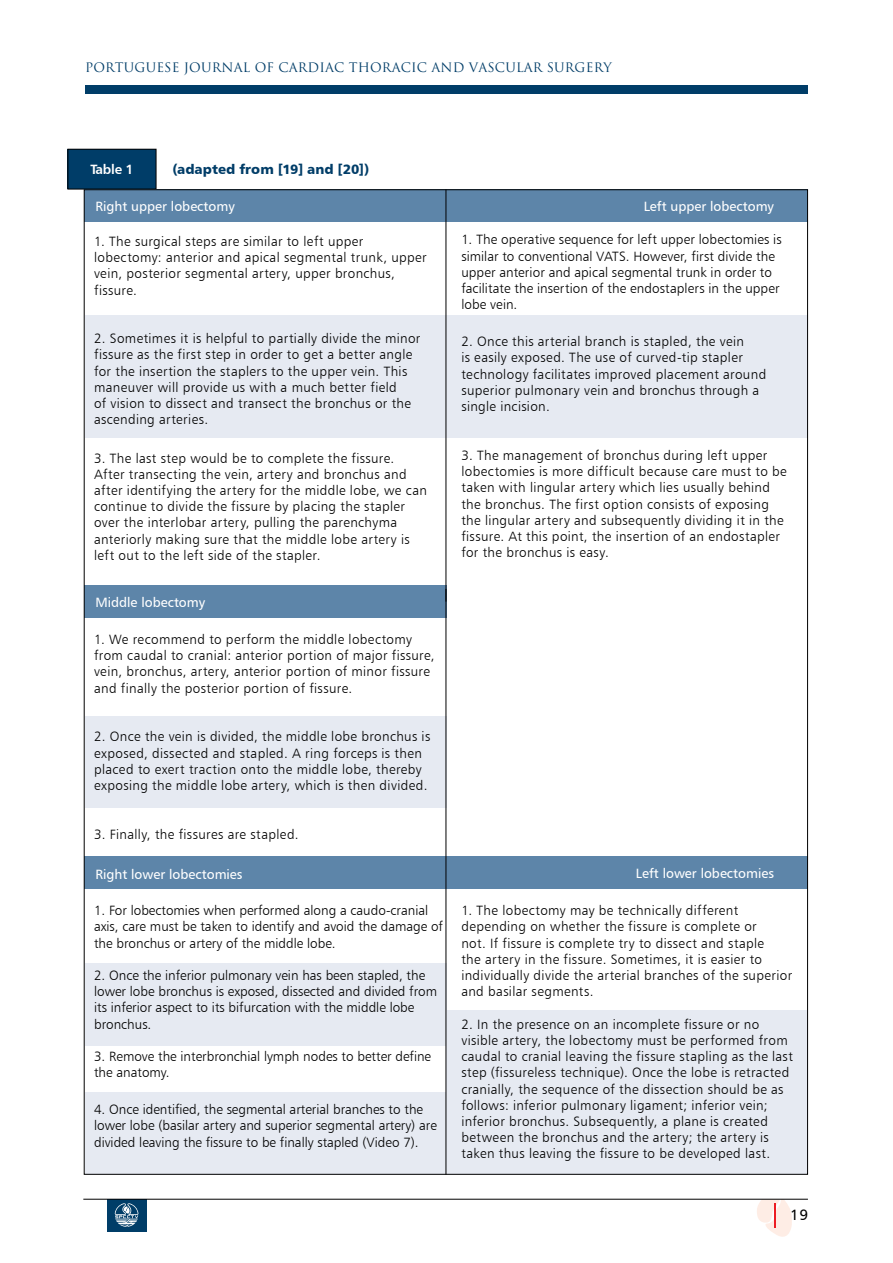
<style>
.page{position:relative;width:893px;height:1263px;background:#fff}
.page>*{position:absolute;margin:0;border:0;box-sizing:border-box;transform-origin:0 0}
.t1{font:15px "Humanist 777 BT Roman B";color:#000}
.t2{font:13.5px/16.2px "Humanist 777 BT Light B";letter-spacing:.025em;color:#000}
.t3{font:13.5px/16.2px "Humanist 777 BT Light B";color:#000}
.t4{font:13.5px/16.2px "Humanist 777 BT Light B";letter-spacing:.005em;color:#000}
.t5{font:13.5px "Humanist 777 BT Roman B";color:#fff}
.t6{font:13.5px "Humanist 777 BT Black B";color:#003d68}
.t7{font:13.5px "Humanist 777 BT Bold B";letter-spacing:-.02em;color:#fff}
.t8{font:12.75px "Trajan Pro 3";letter-spacing:.01em;color:#003d68}
</style>
<div class="page">
<div style="left:107px;top:1199px;width:40px;height:33px;background:#003d68"></div>
<svg style="left:115px;top:1203px;width:23px;height:24px"></svg>
<div style="left:85px;top:85px;width:723px;height:8px;background:#003d68"></div>
<svg style="left:757px;top:1200px;width:35px;height:37px"></svg>
<hr style="left:83px;top:1199px;width:725px;height:1px;background:#000">
<div style="left:68px;top:149px;width:88px;height:40px;background:#003d68"></div>
<div style="left:68px;top:149px;width:88px;height:40px;border:1px solid #000"></div>
<div style="left:85px;top:315px;width:361px;height:123px;background:#e6eaf2"></div>
<div style="left:85px;top:716px;width:361px;height:92px;background:#e6eaf2"></div>
<div style="left:85px;top:964px;width:361px;height:82px;background:#e6eaf2"></div>
<div style="left:446px;top:1010px;width:362px;height:165px;background:#e6eaf2"></div>
<div style="left:85px;top:1092px;width:361px;height:83px;background:#e6eaf2"></div>
<div style="left:446px;top:315px;width:362px;height:123px;background:#e6eaf2"></div>
<div style="left:84px;top:189px;width:724px;height:33px;background:#5d85a9"></div>
<div style="left:84px;top:856px;width:724px;height:33px;background:#5d85a9"></div>
<div style="left:84px;top:585px;width:362px;height:33px;background:#5d85a9"></div>
<hr style="left:446px;top:189px;width:1px;height:413px;background:#000">
<hr style="left:446px;top:589px;width:1px;height:586px;background:#000">
<p class="t8" style="left:85px;top:59px;width:528px">PORTUGUESE JOURNAL OF CARDIAC THORACIC AND VASCULAR SURGERY</p>
<p class="t7" style="left:90px;top:161px;width:45px">Table 1</p>
<p class="t6" style="left:173px;top:161px;width:198px">(adapted from [19] and [20])</p>
<p class="t5" style="left:95px;top:198px;width:141px">Right upper lobectomy</p>
<p class="t2" style="left:94px;top:233px;width:334px">1. The surgical steps are similar to left upper lobectomy: anterior and apical segmental trunk, upper vein, posterior segmental artery, upper bronchus, fissure.</p>
<p class="t2" style="left:94px;top:330px;width:328px">2. Sometimes it is helpful to partially divide the minor fissure as the first step in order to get a better angle for the insertion the staplers to the upper vein. This maneuver will provide us with a much better field<br>of vision to dissect and transect the bronchus or the ascending arteries.</p>
<p class="t2" style="left:94px;top:450px;width:334px">3. The last step would be to complete the fissure.<br>After transecting the vein, artery and bronchus and after identifying the artery for the middle lobe, we can continue to divide the fissure by placing the stapler over the interlobar artery, pulling the parenchyma anteriorly making sure that the middle lobe artery is left out to the left side of the stapler.</p>
<p class="t5" style="left:95px;top:594px;width:111px">Middle lobectomy</p>
<p class="t2" style="left:94px;top:631px;width:342px">1. We recommend to perform the middle lobectomy from caudal to cranial: anterior portion of major fissure, vein, bronchus, artery, anterior portion of minor fissure and finally the posterior portion of fissure.</p>
<p class="t2" style="left:94px;top:728px;width:338px">2. Once the vein is divided, the middle lobe bronchus is exposed, dissected and stapled. A ring forceps is then placed to exert traction onto the middle lobe, thereby exposing the middle lobe artery, which is then divided.</p>
<p class="t2" style="left:94px;top:825px;width:206px">3. Finally, the fissures are stapled.</p>
<p class="t5" style="left:644px;top:198px;width:132px">Left upper lobectomy</p>
<p class="t4" style="left:461px;top:231px;width:322px">1. The operative sequence for left upper lobectomies is similar to conventional VATS. However, first divide the upper anterior and apical segmental trunk in order to facilitate the insertion of the endostaplers in the upper lobe vein.</p>
<p class="t2" style="left:461px;top:333px;width:306px">2. Once this arterial branch is stapled, the vein<br>is easily exposed. The use of curved-tip stapler technology facilitates improved placement around superior pulmonary vein and bronchus through a single incision.</p>
<p class="t2" style="left:461px;top:447px;width:327px">3. The management of bronchus during left upper lobectomies is more difficult because care must to be taken with lingular artery which lies usually behind the bronchus. The first option consists of exposing the lingular artery and subsequently dividing it in the fissure. At this point, the insertion of an endostapler for the bronchus is easy.</p>
<p class="t5" style="left:95px;top:866px;width:149px">Right lower lobectomies</p>
<p class="t5" style="left:636px;top:865px;width:140px">Left lower lobectomies</p>
<p class="t3" style="left:94px;top:902px;width:350px">1. For lobectomies when performed along a caudo-cranial axis, care must be taken to identify and avoid the damage of the bronchus or artery of the middle lobe.</p>
<p class="t3" style="left:94px;top:967px;width:344px">2. Once the inferior pulmonary vein has been stapled, the lower lobe bronchus is exposed, dissected and divided from its inferior aspect to its bifurcation with the middle lobe bronchus.</p>
<p class="t3" style="left:94px;top:1048px;width:339px">3. Remove the interbronchial lymph nodes to better define the anatomy.</p>
<p class="t3" style="left:94px;top:1101px;width:344px">4. Once identified, the segmental arterial branches to the lower lobe (basilar artery and superior segmental artery) are divided leaving the fissure to be finally stapled (Video 7).</p>
<p class="t2" style="left:461px;top:902px;width:332px">1. The lobectomy may be technically different depending on whether the fissure is complete or<br>not. If fissure is complete try to dissect and staple<br>the artery in the fissure. Sometimes, it is easier to individually divide the arterial branches of the superior and basilar segments.</p>
<p class="t2" style="left:461px;top:1016px;width:333px">2. In the presence on an incomplete fissure or no visible artery, the lobectomy must be performed from caudal to cranial leaving the fissure stapling as the last step (fissureless technique). Once the lobe is retracted cranially, the sequence of the dissection should be as follows: inferior pulmonary ligament; inferior vein; inferior bronchus. Subsequently, a plane is created between the bronchus and the artery; the artery is taken thus leaving the fissure to be developed last.</p>
<p class="t1" style="left:790px;top:1205px;width:19px">19</p>
</div>
